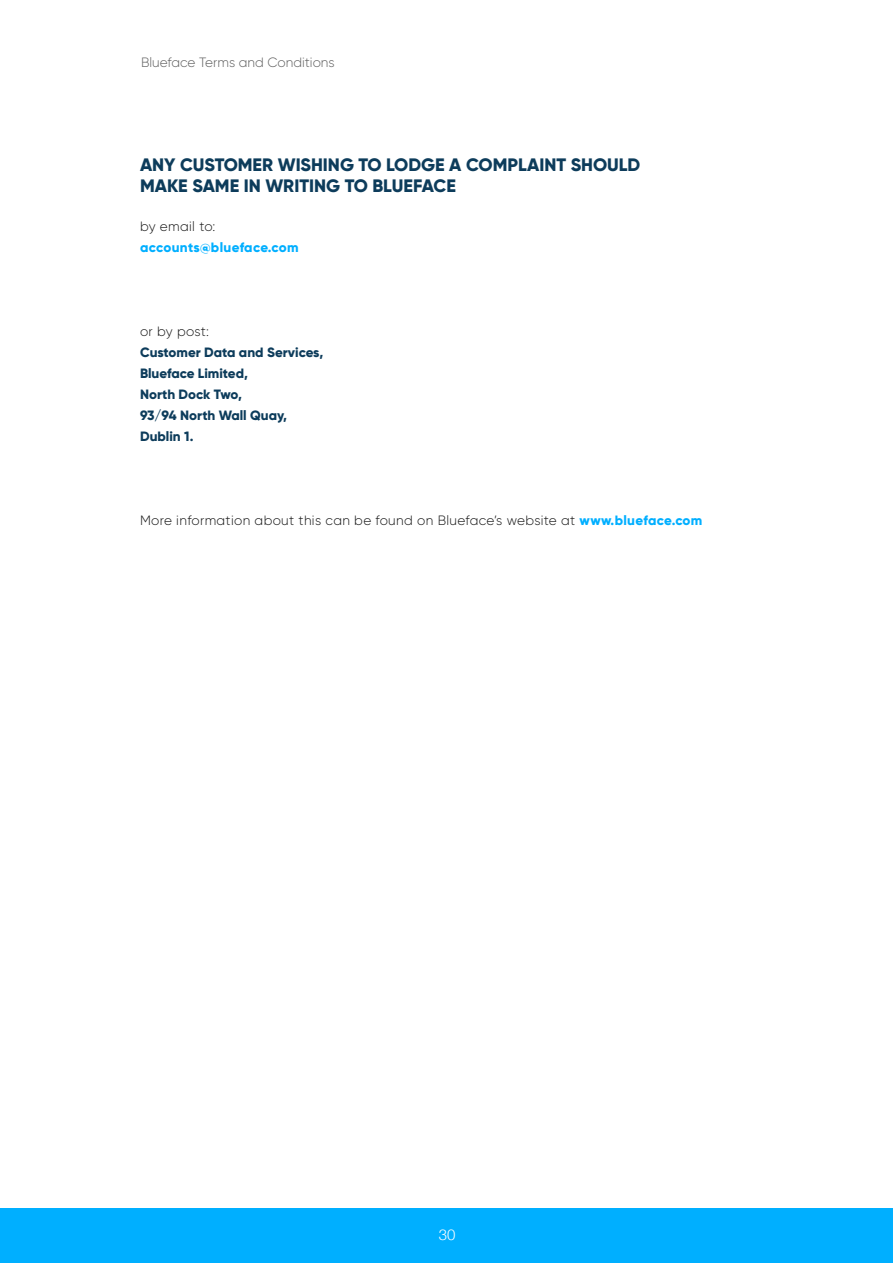
<style>
.page{position:relative;width:893px;height:1263px;background:#fff}
.page>*{position:absolute;margin:0;border:0;box-sizing:border-box;transform-origin:0 0}
.t1{font:800 18px/21.6px "Gilroy";color:#0d3c5b}
.t2{font:300 15px "Helvetica Neue";color:#fff}
.t3{font:300 13.5px "Gilroy";letter-spacing:.025em;color:#191919}
.t4{font:800 13.5px/21px "Gilroy";color:#0d3c5b}
.t5{font:300 13.5px "Gilroy";color:#616161}
.t6{font:800 13.5px "Gilroy";letter-spacing:.025em;color:#00afff}
.s1{font-weight:800;color:#00afff}
</style>
<div class="page">
<div style="left:0;top:1208px;width:893px;height:55px;background:#00afff"></div>
<p class="t5" style="left:141px;top:54px;width:195px">Blueface Terms and Conditions</p>
<h1 class="t1" style="left:140px;top:153px;width:502px">ANY CUSTOMER WISHING TO LODGE A COMPLAINT SHOULD<br>MAKE SAME IN WRITING TO BLUEFACE</h1>
<p class="t3" style="left:140px;top:218px;width:77px">by email to:</p>
<p class="t6" style="left:140px;top:239px;width:160px">accounts@blueface.com</p>
<p class="t3" style="left:140px;top:323px;width:71px">or by post:</p>
<p class="t4" style="left:140px;top:342px;width:185px">Customer Data and Services,<br>Blueface Limited,<br>North Dock Two,<br>93/94 North Wall Quay,<br>Dublin 1.</p>
<p class="t3" style="left:140px;top:512px;width:564px">More information about this can be found on Blueface’s website at <span class="s1">www.blueface.com</span></p>
<p class="t2" style="left:439px;top:1222px;width:18px">30</p>
</div>
